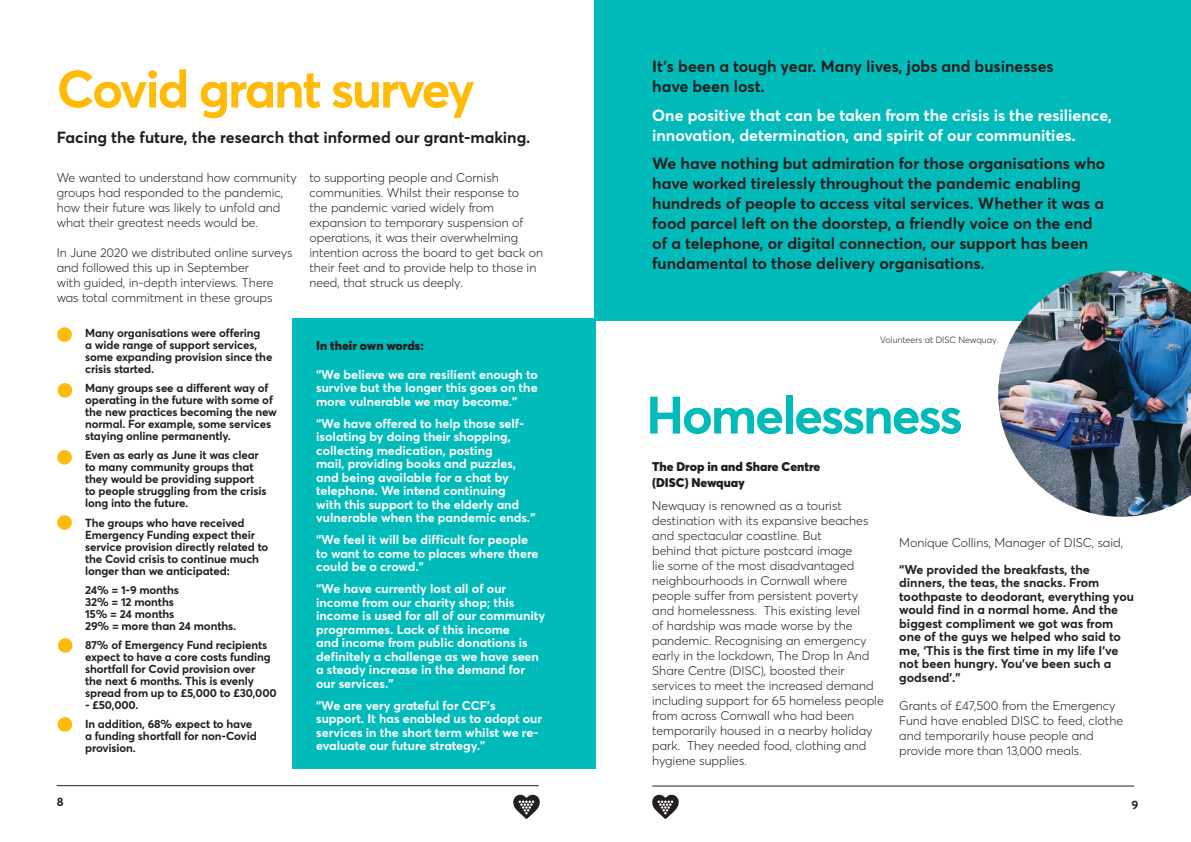
<style>
.page{position:relative;width:1191px;height:842px;background:#fff}
.page>*{position:absolute;margin:0;border:0;box-sizing:border-box;transform-origin:0 0}
.t1{font:700 52px "Averta PE";letter-spacing:-.04em;color:#ffbb08}
.t2{font:700 52px "Averta PE";letter-spacing:-.04em;color:#00bbba}
.t3{font:700 16px/20px "Averta PE";color:#241f1f}
.t4{font:700 16px/20px "Averta PE";color:#fff}
.t5{font:300 12.5px/15px "Averta PE";color:#241f1f}
.t6{font:700 12.5px/13.5px "Averta PE";color:#fff}
.t7{font:700 12.5px/13.5px "Averta PE";color:#241f1f}
.t8{font:900 12.5px/15px "Averta PE";color:#241f1f}
.t9{font:700 12px "Averta PE";color:#241f1f}
.t10{font:700 11.5px/12px "Averta PE";letter-spacing:-.01em;color:#241f1f}
.t11{font:300 9px "Averta PE";color:#241f1f}
</style>
<div class="page">
<div style="left:292px;top:318px;width:303px;height:450px;background:#00bbba"></div>
<div style="left:594px;top:0;width:597px;height:320px;background:#00bbba"></div>
<hr style="left:57px;top:785px;width:482px;height:1px;background:#241f1f">
<svg style="left:513px;top:795px;width:27px;height:24px"></svg>
<svg style="left:652px;top:795px;width:26px;height:24px"></svg>
<hr style="left:652px;top:786px;width:482px;height:1px;background:#241f1f">
<img style="left:998px;top:271px;width:193px;height:246px">
<div style="left:57px;top:327px;width:15px;height:15px;background:#ffbb08;border-radius:50%"></div>
<div style="left:58px;top:383px;width:14px;height:15px;background:#ffbb08;border-radius:50%"></div>
<div style="left:57px;top:450px;width:15px;height:15px;background:#ffbb08;border-radius:50%"></div>
<div style="left:57px;top:515px;width:15px;height:15px;background:#ffbb08;border-radius:50%"></div>
<div style="left:58px;top:638px;width:15px;height:15px;background:#ffbb08;border-radius:50%"></div>
<div style="left:58px;top:717px;width:14px;height:15px;background:#ffbb08;border-radius:50%"></div>
<h1 class="t1" style="left:57px;top:53px;width:420px">Covid grant survey</h1>
<p class="t3" style="left:57px;top:127px;width:475px">Facing the future, the research that informed our grant-making.</p>
<p class="t5" style="left:57px;top:170px;width:242px">We wanted to understand how community groups had responded to the pandemic, how their future was likely to unfold and what their greatest needs would be.</p>
<p class="t5" style="left:57px;top:245px;width:237px">In June 2020 we distributed online surveys and followed this up in September<br>with guided, in-depth interviews. There was total commitment in these groups</p>
<p class="t10" style="left:85px;top:327px;width:189px">Many organisations were offering<br>a wide range of support services, some expanding provision since the crisis started.</p>
<p class="t10" style="left:85px;top:382px;width:193px">Many groups see a different way of operating in the future with some of the new practices becoming the new normal. For example, some services staying online permanently.</p>
<p class="t10" style="left:85px;top:449px;width:183px">Even as early as June it was clear to many community groups that they would be providing support to people struggling from the crisis long into the future.</p>
<p class="t10" style="left:85px;top:516px;width:185px">The groups who have received<br>Emergency Funding expect their service provision directly related to the Covid crisis to continue much longer than we anticipated:</p>
<p class="t10" style="left:85px;top:583px;width:153px">24% = 1-9 months<br>32% = 12 months<br>15% = 24 months<br>29% = more than 24 months.</p>
<p class="t10" style="left:85px;top:638px;width:193px">87% of Emergency Fund recipients expect to have a core costs funding shortfall for Covid provision over<br>the next 6 months. This is evenly spread from up to £5,000 to £30,000</p>
<p class="t10" style="left:85px;top:695px;width:169px;line-height:19.1px">- £50,000.<br>In addition, 68% expect to have</p>
<p class="t10" style="left:85px;top:729px;width:173px">a funding shortfall for non-Covid provision.</p>
<p class="t5" style="left:309px;top:170px;width:235px">to supporting people and Cornish communities. Whilst their response to<br>the pandemic varied widely from expansion to temporary suspension of operations, it was their overwhelming intention across the board to get back on their feet and to provide help to those in need, that struck us deeply.</p>
<p class="t8" style="left:316px;top:338px;width:109px">In their own words:</p>
<p class="t6" style="left:316px;top:367px;width:223px;text-align:justify">“We believe we are resilient enough to survive but the longer this goes on the more vulnerable we may become.”</p>
<p class="t6" style="left:316px;top:416px;width:221px">“We have offered to help those self&shy;isolating by doing their shopping, collecting medication, posting<br>mail, providing books and puzzles, and being available for a chat by telephone. We intend continuing<br>with this support to the elderly and vulnerable when the pandemic ends.”</p>
<p class="t6" style="left:316px;top:533px;width:224px">“We feel it will be difficult for people to want to come to places where there could be a crowd.”</p>
<p class="t6" style="left:316px;top:582px;width:230px">“We have currently lost all of our income from our charity shop; this income is used for all of our community programmes. Lack of this income<br>and income from public donations is definitely a challenge as we have seen a steady increase in the demand for our services.”</p>
<p class="t6" style="left:316px;top:698px;width:227px">“We are very grateful for CCF’s support. It has enabled us to adapt our services in the short term whilst we re&shy;evaluate our future strategy.”</p>
<p class="t3" style="left:652px;top:56px;width:403px">It’s been a tough year. Many lives, jobs and businesses have been lost.</p>
<p class="t4" style="left:652px;top:104px;width:461px">One positive that can be taken from the crisis is the resilience, innovation, determination, and spirit of our communities.</p>
<p class="t3" style="left:652px;top:153px;width:454px">We have nothing but admiration for those organisations who have worked tirelessly throughout the pandemic enabling hundreds of people to access vital services. Whether it was a food parcel left on the doorstep, a friendly voice on the end of a telephone, or digital connection, our support has been fundamental to those delivery organisations.</p>
<p class="t11" style="left:880px;top:334px;width:120px">Volunteers at DISC Newquay.</p>
<h1 class="t2" style="left:646px;top:379px;width:318px">Homelessness</h1>
<p class="t8" style="left:652px;top:459px;width:170px">The Drop in and Share Centre (DISC) Newquay</p>
<p class="t5" style="left:652px;top:498px;width:233px">Newquay is renowned as a tourist destination with its expansive beaches and spectacular coastline. But<br>behind that picture postcard image<br>lie some of the most disadvantaged neighbourhoods in Cornwall where people suffer from persistent poverty<br>and homelessness. This existing level<br>of hardship was made worse by the pandemic. Recognising an emergency early in the lockdown, The Drop In And Share Centre (DISC), boosted their services to meet the increased demand including support for 65 homeless people from across Cornwall who had been temporarily housed in a nearby holiday park. They needed food, clothing and hygiene supplies.</p>
<p class="t5" style="left:899px;top:534px;width:225px">Monique Collins, Manager of DISC, said,</p>
<p class="t7" style="left:899px;top:562px;width:236px">“We provided the breakfasts, the dinners, the teas, the snacks. From toothpaste to deodorant, everything you would find in a normal home. And the biggest compliment we got was from one of the guys we helped who said to me, ‘This is the first time in my life I’ve not been hungry. You’ve been such a godsend’.”</p>
<p class="t5" style="left:899px;top:698px;width:225px">Grants of £47,500 from the Emergency Fund have enabled DISC to feed, clothe and temporarily house people and provide more than 13,000 meals.</p>
<p class="t9" style="left:57px;top:793px;width:8px">8</p>
<p class="t9" style="left:1131px;top:796px;width:8px">9</p>
</div>
